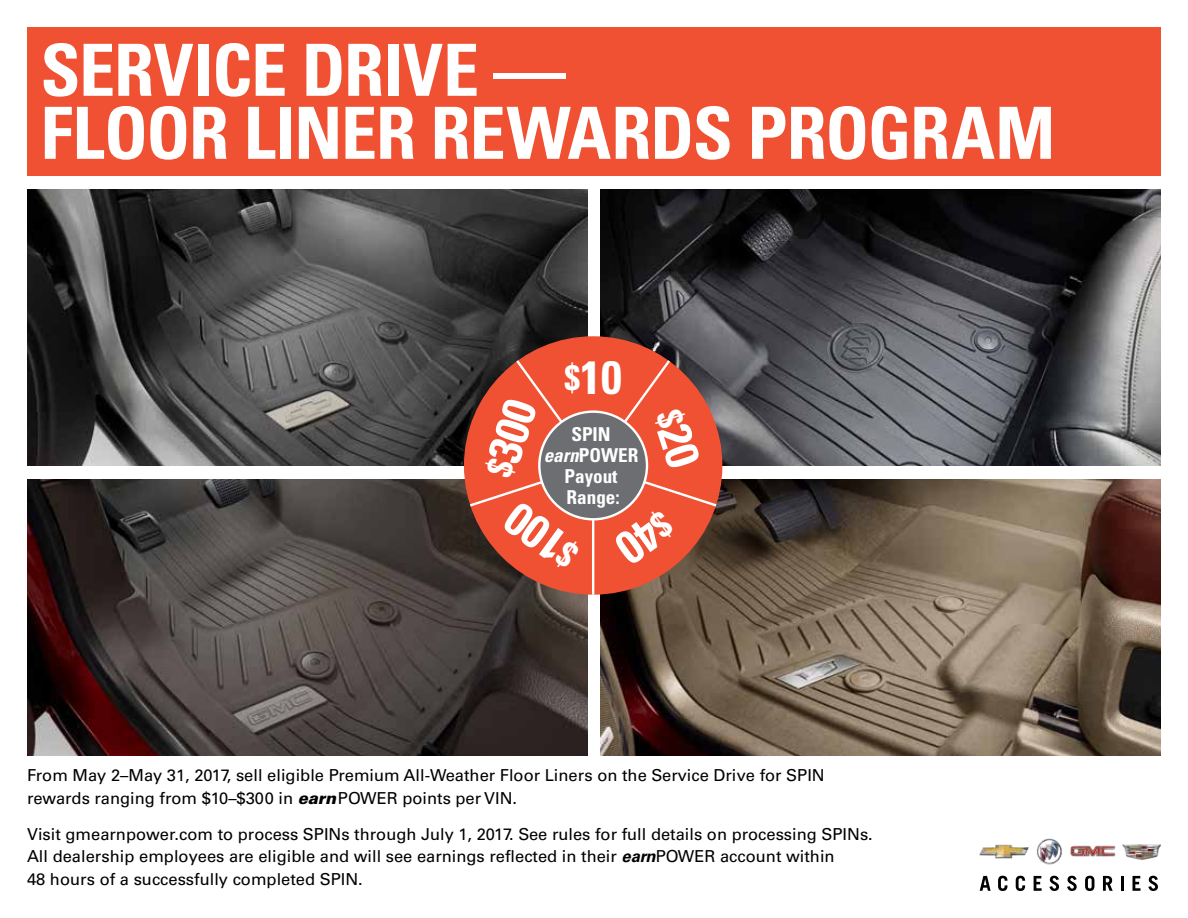
<style>
.page{position:relative;width:1188px;height:918px;background:#fff}
.page>*{position:absolute;margin:0;border:0;box-sizing:border-box;transform-origin:0 0}
.t1{font:700 condensed 72px/63px "Univers LT Std";letter-spacing:-.015em;color:#fff}
.t2{font:700 condensed 46.65px "Univers LT Std";color:#fff}
.t3{font:700 condensed 19.2px/21px "Univers LT Std";color:#fff;text-align:center}
.t4{font:16.5px/22.5px "Univers LT Std";color:#000}
.s1{font-size:35.25px}
.s2{font-style:italic}
.s3{font-weight:900;font-style:italic}
.s4{font-weight:700;font-style:italic}
</style>
<div class="page">
<div style="left:27px;top:27px;width:1134px;height:149px;background:#f05133"></div>
<img style="left:27px;top:189px;width:560px;height:277px">
<img style="left:601px;top:189px;width:560px;height:277px">
<img style="left:27px;top:479px;width:560px;height:277px">
<img style="left:601px;top:479px;width:560px;height:277px">
<img style="left:979px;top:838px;width:182px;height:26px">
<svg style="left:980px;top:876px;width:11px;height:15px"></svg>
<svg style="left:998px;top:876px;width:9px;height:15px"></svg>
<svg style="left:1016px;top:876px;width:9px;height:15px"></svg>
<svg style="left:1034px;top:876px;width:8px;height:15px"></svg>
<svg style="left:1049px;top:876px;width:10px;height:15px"></svg>
<svg style="left:1067px;top:876px;width:10px;height:15px"></svg>
<svg style="left:1085px;top:876px;width:9px;height:15px"></svg>
<svg style="left:1103px;top:876px;width:10px;height:15px"></svg>
<hr style="left:1121px;top:876px;width:3px;height:15px;background:#000">
<svg style="left:1133px;top:876px;width:8px;height:15px"></svg>
<svg style="left:1148px;top:876px;width:10px;height:15px"></svg>
<div style="left:464px;top:336px;width:258px;height:259px;background:#f05133;border-radius:50%"></div>
<hr style="left:592px;top:465px;width:2px;height:130px;background:#fff">
<svg style="left:467px;top:358px;width:252px;height:208px"></svg>
<h1 class="t1" style="left:40px;top:38px;width:1016px">SERVICE DRIVE —<br>FLOOR LINER REWARDS PROGRAM</h1>
<h2 class="t2" style="left:565px;top:349px;width:59px"><span class="s1">$</span>10</h2>
<h2 class="t2" style="left:470px;top:467px;width:79px;rotate:-72deg"><span class="s1">$</span>300</h2>
<h2 class="t2" style="left:556px;top:582px;width:79px;rotate:-144deg"><span class="s1">$</span>100</h2>
<p class="t3" style="left:571px;top:424px;width:41px">SPIN</p>
<p class="t3" style="left:544px;top:444px;width:96px"><span class="s2">earn</span>POWER<br>Payout<br>Range:</p>
<p class="t4" style="left:27px;top:764px;width:799px">From May 2–May 31, 2017, sell eligible Premium All-Weather Floor Liners on the Service Drive for SPIN rewards ranging from $10–$300 in <span class="s3">earn</span>POWER points per VIN.</p>
<p class="t4" style="left:27px;top:823px;width:847px">Visit gmearnpower.com to process SPINs through July 1, 2017. See rules for full details on processing SPINs.<br>All dealership employees are eligible and will see earnings reflected in their <span class="s4">earn</span>POWER account within<br>48 hours of a successfully completed SPIN.</p>
</div>
